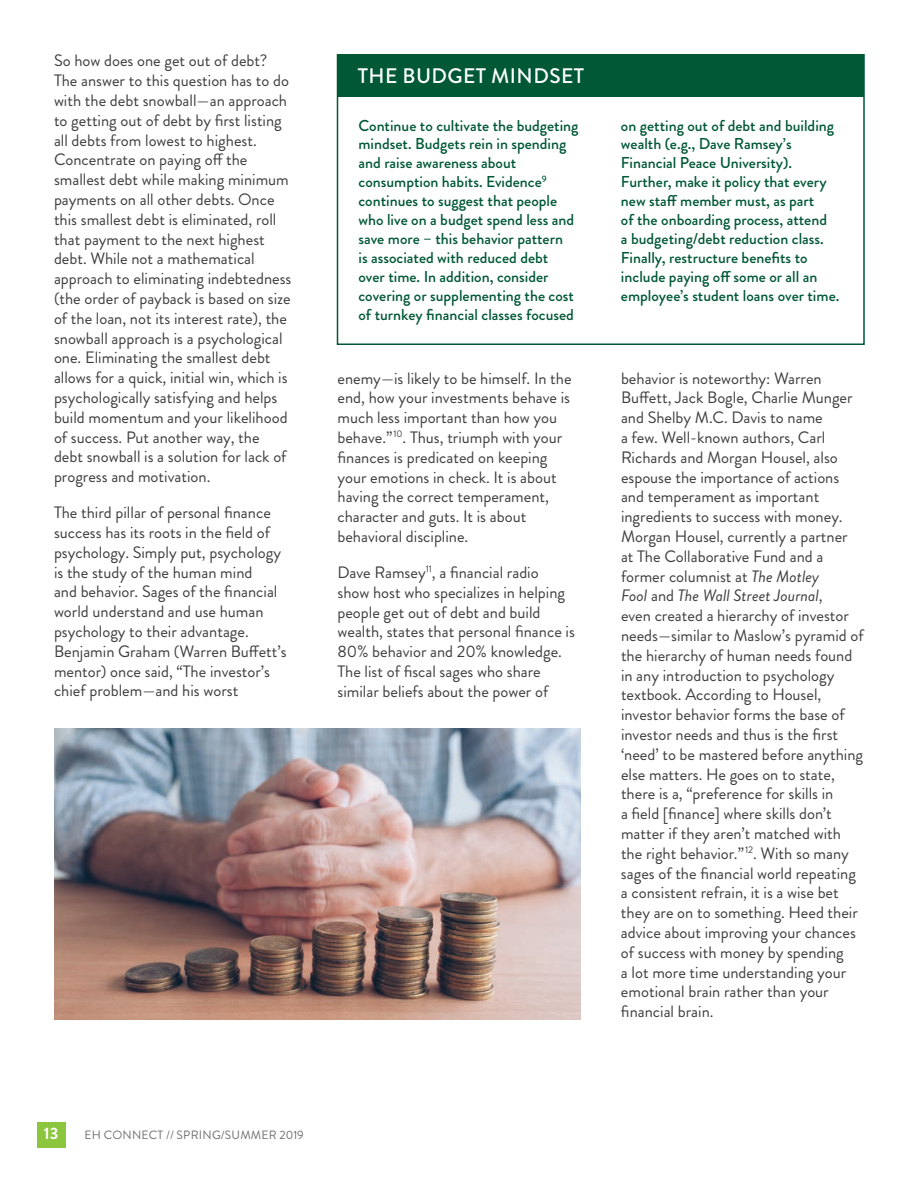
<style>
.page{position:relative;width:918px;height:1188px;background:#fff}
.page>*{position:absolute;margin:0;border:0;box-sizing:border-box;transform-origin:0 0}
.t1{font:500 21px "Brandon Grotesque";letter-spacing:.02em;color:#fff}
.t2{font:16.5px/19.8px "Brandon Grotesque";color:#3e3e3e}
.t3{font:700 16.5px "Brandon Grotesque";color:#fff}
.t4{font:500 15.75px/18.9px "Brandon Grotesque";color:#005837}
.t5{font:12px "Brandon Grotesque";letter-spacing:.02em;color:#3e3e3e}
.s1{font-style:italic}
</style>
<div class="page">
<div style="left:337px;top:54px;width:528px;height:291px;border:2px solid #005837"></div>
<img style="left:54px;top:729px;width:526px;height:291px">
<div style="left:338px;top:55px;width:526px;height:42px;background:#005837"></div>
<div style="left:37px;top:1122px;width:28px;height:25px;background:#8bc63e"></div>
<p class="t2" style="left:54px;top:51px;width:239px">So how does one get out of debt?<br>The answer to this question has to do with the debt snowball—an approach to getting out of debt by first listing all debts from lowest to highest.<br>Concentrate on paying off the smallest debt while making minimum payments on all other debts. Once this smallest debt is eliminated, roll that payment to the next highest debt. While not a mathematical approach to eliminating indebtedness (the order of payback is based on size of the loan, not its interest rate), the snowball approach is a psychological one. Eliminating the smallest debt allows for a quick, initial win, which is psychologically satisfying and helps build momentum and your likelihood of success. Put another way, the debt snowball is a solution for lack of progress and motivation.</p>
<p class="t2" style="left:54px;top:503px;width:234px">The third pillar of personal finance success has its roots in the field of psychology. Simply put, psychology is the study of the human mind<br>and behavior. Sages of the financial world understand and use human psychology to their advantage.<br>Benjamin Graham (Warren Buffett’s mentor) once said, “The investor’s chief problem—and his worst</p>
<p class="t1" style="left:358px;top:61px;width:228px">THE BUDGET MINDSET</p>
<p class="t4" style="left:358px;top:116px;width:222px">Continue to cultivate the budgeting mindset. Budgets rein in spending and raise awareness about consumption habits. Evidence<sup>9 </sup>continues to suggest that people who live on a budget spend less and save more – this behavior pattern<br>is associated with reduced debt over time. In addition, consider covering or supplementing the cost of turnkey financial classes focused</p>
<p class="t4" style="left:621px;top:116px;width:220px">on getting out of debt and building wealth (e.g., Dave Ramsey’s<br>Financial Peace University).<br>Further, make it policy that every new staff member must, as part<br>of the onboarding process, attend<br>a budgeting/debt reduction class.<br>Finally, restructure benefits to include paying off some or all an employee’s student loans over time.</p>
<p class="t2" style="left:337px;top:368px;width:236px">enemy—is likely to be himself. In the end, how your investments behave is much less important than how you behave.”<sup>10</sup>. Thus, triumph with your finances is predicated on keeping your emotions in check. It is about having the correct temperament, character and guts. It is about behavioral discipline.</p>
<p class="t2" style="left:337px;top:563px;width:239px">Dave Ramsey<sup>11</sup>, a financial radio<br>show host who specializes in helping people get out of debt and build wealth, states that personal finance is 80% behavior and 20% knowledge.<br>The list of fiscal sages who share similar beliefs about the power of</p>
<p class="t2" style="left:621px;top:368px;width:244px">behavior is noteworthy: Warren Buffett, Jack Bogle, Charlie Munger and Shelby M.C. Davis to name<br>a few. Well-known authors, Carl Richards and Morgan Housel, also espouse the importance of actions and temperament as important ingredients to success with money.<br>Morgan Housel, currently a partner at The Collaborative Fund and a former columnist at <span class="s1">The Motley<br>Fool</span> and <span class="s1">The Wall Street Journal</span>,<br>even created a hierarchy of investor needs—similar to Maslow’s pyramid of the hierarchy of human needs found in any introduction to psychology textbook. According to Housel, investor behavior forms the base of investor needs and thus is the first ‘need’ to be mastered before anything else matters. He goes on to state, there is a, “preference for skills in<br>a field [finance] where skills don’t matter if they aren’t matched with the right behavior.”<sup>12</sup>. With so many sages of the financial world repeating a consistent refrain, it is a wise bet they are on to something. Heed their advice about improving your chances of success with money by spending<br>a lot more time understanding your emotional brain rather than your financial brain.</p>
<p class="t3" style="left:44px;top:1122px;width:16px">13</p>
<p class="t5" style="left:84px;top:1127px;width:221px">EH CONNECT // SPRING/SUMMER 2019</p>
</div>
